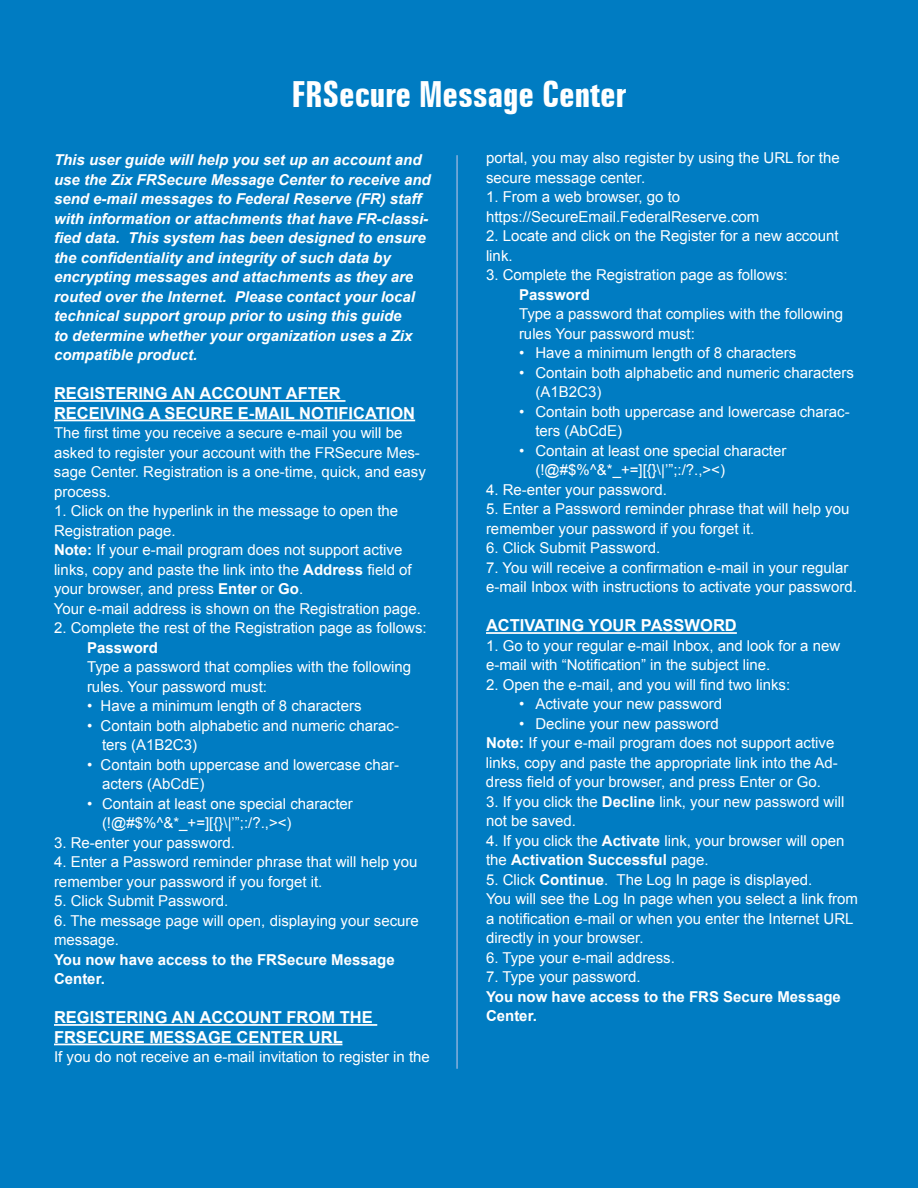
<style>
.page{position:relative;width:918px;height:1188px;background:#007cc2}
.page>*{position:absolute;margin:0;border:0;box-sizing:border-box;transform-origin:0 0}
.t1{font:700 extra-condensed 36px "Zurich BT";color:#fff}
.t2{font:700 16.5px/19.5px "Arial";color:#fff}
.t3{font:15px/19.5px "Arial";color:#fff}
.t4{font:italic 700 15px/19.5px "Arial";color:#fff}
.t5{font:700 15px/19.5px "Arial";color:#fff}
.s1{font-weight:700}
</style>
<div class="page">
<hr style="left:486px;top:632px;width:251px;height:2px;background:#fff">
<hr style="left:54px;top:400px;width:291px;height:2px;background:#fff">
<hr style="left:54px;top:420px;width:361px;height:1px;background:#fff">
<hr style="left:54px;top:1024px;width:323px;height:2px;background:#fff">
<hr style="left:54px;top:1044px;width:288px;height:1px;background:#fff">
<hr style="left:456px;top:155px;width:2px;height:914px;background:#89b0dc">
<h1 class="t1" style="left:292px;top:74px;width:336px">FRSecure Message Center</h1>
<p class="t4" style="left:54px;top:151px;width:378px">This user guide will help you set up an account and use the Zix FRSecure Message Center to receive and send e-mail messages to Federal Reserve (FR) staff with information or attachments that have FR-classi&shy;fied data. This system has been designed to ensure the confidentiality and integrity of such data by encrypting messages and attachments as they are routed over the Internet. Please contact your local technical support group prior to using this guide<br>to determine whether your organization uses a Zix compatible product.</p>
<p class="t2" style="left:54px;top:384px;width:363px">REGISTERING AN ACCOUNT AFTER<br>RECEIVING A SECURE E-MAIL NOTIFICATION</p>
<p class="t3" style="left:54px;top:423px;width:373px">The first time you receive a secure e-mail you will be asked to register your account with the FRSecure Mes&shy;sage Center. Registration is a one-time, quick, and easy process.</p>
<p class="t3" style="left:54px;top:501px;width:369px">1. Click on the hyperlink in the message to open the Registration page.<br><span class="s1">Note:</span> If your e-mail program does not support active links, copy and paste the link into the <span class="s1">Address</span> field of your browser, and press <span class="s1">Enter</span> or <span class="s1">Go</span>.<br>Your e-mail address is shown on the Registration page.</p>
<p class="t3" style="left:54px;top:618px;width:374px">2. Complete the rest of the Registration page as follows:</p>
<p class="t5" style="left:87px;top:638px;width:72px">Password</p>
<p class="t3" style="left:87px;top:657px;width:326px">Type a password that complies with the following rules. Your password must:</p>
<p class="t3" style="left:87px;top:696px;width:276px">• Have a minimum length of 8 characters</p>
<p class="t3" style="left:102px;top:716px;width:299px;text-indent:-15px">• Contain both alphabetic and numeric charac&shy;ters (A1B2C3)</p>
<p class="t3" style="left:102px;top:755px;width:299px;text-indent:-15px">• Contain both uppercase and lowercase char&shy;acters (AbCdE)</p>
<p class="t3" style="left:102px;top:794px;width:252px;text-indent:-15px">• Contain at least one special character (!@#$%^&amp;*_+=][{}\|’”;:/?.,&gt;&lt;)</p>
<p class="t3" style="left:54px;top:833px;width:182px">3. Re-enter your password.</p>
<p class="t3" style="left:54px;top:852px;width:365px">4. Enter a Password reminder phrase that will help you remember your password if you forget it.</p>
<p class="t3" style="left:54px;top:891px;width:176px">5. Click Submit Password.</p>
<p class="t3" style="left:54px;top:911px;width:366px">6. The message page will open, displaying your secure message.</p>
<p class="t5" style="left:54px;top:950px;width:342px">You now have access to the FRSecure Message<br>Center.</p>
<p class="t2" style="left:54px;top:1008px;width:320px">REGISTERING AN ACCOUNT FROM THE<br>FRSECURE MESSAGE CENTER URL</p>
<p class="t3" style="left:54px;top:1047px;width:378px">If you do not receive an e-mail invitation to register in the</p>
<p class="t3" style="left:486px;top:148px;width:355px">portal, you may also register by using the URL for the secure message center.</p>
<p class="t3" style="left:486px;top:187px;width:275px">1. From a web browser, go to https://SecureEmail.FederalReserve.com</p>
<p class="t3" style="left:486px;top:226px;width:354px">2. Locate and click on the Register for a new account link.</p>
<p class="t3" style="left:486px;top:265px;width:303px">3. Complete the Registration page as follows:</p>
<p class="t5" style="left:519px;top:285px;width:72px">Password</p>
<p class="t3" style="left:519px;top:304px;width:326px">Type a password that complies with the following rules Your password must:</p>
<p class="t3" style="left:519px;top:343px;width:279px">• Have a minimum length of 8 characters</p>
<p class="t3" style="left:535px;top:363px;width:320px;text-indent:-16px">• Contain both alphabetic and numeric characters (A1B2C3)</p>
<p class="t3" style="left:535px;top:402px;width:316px;text-indent:-16px">• Contain both uppercase and lowercase charac&shy;ters (AbCdE)</p>
<p class="t3" style="left:535px;top:441px;width:252px;text-indent:-16px">• Contain at least one special character (!@#$%^&amp;*_+=][{}\|’”;:/?.,&gt;&lt;)</p>
<p class="t3" style="left:486px;top:480px;width:182px">4. Re-enter your password.</p>
<p class="t3" style="left:486px;top:499px;width:365px">5. Enter a Password reminder phrase that will help you remember your password if you forget it.</p>
<p class="t3" style="left:486px;top:538px;width:176px">6. Click Submit Password.</p>
<p class="t3" style="left:486px;top:558px;width:372px">7. You will receive a confirmation e-mail in your regular e-mail Inbox with instructions to activate your password.</p>
<p class="t2" style="left:486px;top:616px;width:252px">ACTIVATING YOUR PASSWORD</p>
<p class="t3" style="left:486px;top:636px;width:356px">1. Go to your regular e-mail Inbox, and look for a new e-mail with “Notification” in the subject line.</p>
<p class="t3" style="left:486px;top:675px;width:306px">2. Open the e-mail, and you will find two links:</p>
<p class="t3" style="left:519px;top:694px;width:205px">• Activate your new password</p>
<p class="t3" style="left:486px;top:714px;width:353px;text-indent:33px">• Decline your new password<br><span class="s1">Note:</span> If your e-mail program does not support active links, copy and paste the appropriate link into the Ad&shy;dress field of your browser, and press Enter or Go.</p>
<p class="t3" style="left:486px;top:792px;width:360px">3. If you click the <span class="s1">Decline</span> link, your new password will not be saved.</p>
<p class="t3" style="left:486px;top:831px;width:360px">4. If you click the <span class="s1">Activate</span> link, your browser will open the <span class="s1">Activation Successful</span> page.</p>
<p class="t3" style="left:486px;top:870px;width:374px">5. Click <span class="s1">Continue</span>. The Log In page is displayed.<br>You will see the Log In page when you select a link from a notification e-mail or when you enter the Internet URL directly in your browser.</p>
<p class="t3" style="left:486px;top:948px;width:190px">6. Type your e-mail address.</p>
<p class="t3" style="left:486px;top:967px;width:156px">7. Type your password.</p>
<p class="t5" style="left:486px;top:987px;width:356px">You now have access to the FRS Secure Message<br>Center.</p>
</div>
